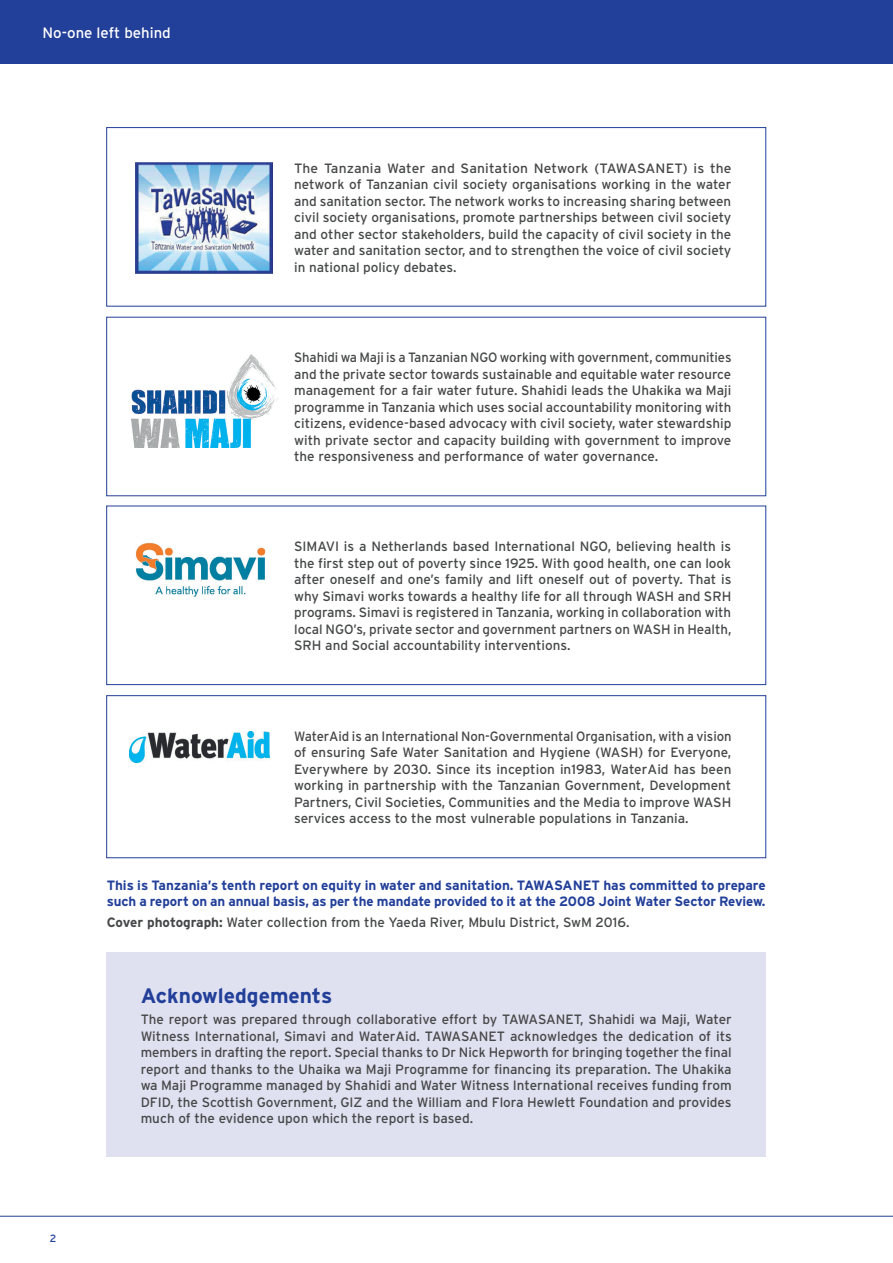
<style>
.page{position:relative;width:893px;height:1263px;background:#fff}
.page>*{position:absolute;margin:0;border:0;box-sizing:border-box;transform-origin:0 0}
.t1{font:700 21px "Interstate";color:#223f99}
.t2{font:15px "Interstate";color:#fff}
.t3{font:13.5px/16.5px "Interstate";color:#464748;text-align:justify}
.t4{font:700 13.5px/16.5px "Interstate";letter-spacing:-.005em;color:#223f99}
.t5{font:10.5px "Interstate";color:#223f99}
.s1{font-weight:700}
</style>
<div class="page">
<div style="left:0;top:0;width:893px;height:64px;background:#223f99"></div>
<hr style="left:0;top:1216px;width:893px;height:1px;background:#223f99">
<img style="left:135px;top:162px;width:137px;height:111px">
<img style="left:132px;top:354px;width:146px;height:93px">
<img style="left:136px;top:543px;width:129px;height:54px">
<img style="left:129px;top:731px;width:141px;height:32px">
<div style="left:106px;top:127px;width:660px;height:180px;border:1px solid #223f99"></div>
<div style="left:106px;top:506px;width:660px;height:179px;border:1px solid #223f99"></div>
<div style="left:106px;top:695px;width:660px;height:163px;border:1px solid #223f99"></div>
<div style="left:107px;top:952px;width:659px;height:205px;background:#e0e1f0"></div>
<p class="t2" style="left:43px;top:24px;width:130px">No-one left behind</p>
<p class="t3" style="left:294px;top:160px;width:439px">The Tanzania Water and Sanitation Network (TAWASANET) is the network of Tanzanian civil society organisations working in the water and sanitation sector. The network works to increasing sharing between civil society organisations, promote partnerships between civil society and other sector stakeholders, build the capacity of civil society in the water and sanitation sector, and to strengthen the voice of civil society in national policy debates.</p>
<p class="t3" style="left:294px;top:349px;width:439px">Shahidi wa Maji is a Tanzanian NGO working with government, communities and the private sector towards sustainable and equitable water resource management for a fair water future. Shahidi leads the Uhakika wa Maji programme in Tanzania which uses social accountability monitoring with citizens, evidence-based advocacy with civil society, water stewardship with private sector and capacity building with government to improve the responsiveness and performance of water governance.</p>
<p class="t3" style="left:294px;top:538px;width:439px">SIMAVI is a Netherlands based International NGO, believing health is the first step out of poverty since 1925. With good health, one can look after oneself and one’s family and lift oneself out of poverty. That is why Simavi works towards a healthy life for all through WASH and SRH programs. Simavi is registered in Tanzania, working in collaboration with local NGO’s, private sector and government partners on WASH in Health, SRH and Social accountability interventions.</p>
<p class="t3" style="left:294px;top:728px;width:439px">WaterAid is an International Non-Governmental Organisation, with a vision of ensuring Safe Water Sanitation and Hygiene (WASH) for Everyone, Everywhere by 2030. Since its inception in1983, WaterAid has been working in partnership with the Tanzanian Government, Development Partners, Civil Societies, Communities and the Media to improve WASH services access to the most vulnerable populations in Tanzania.</p>
<p class="t4" style="left:107px;top:877px;width:661px">This is Tanzania’s tenth report on equity in water and sanitation. TAWASANET has committed to prepare such a report on an annual basis, as per the mandate provided to it at the 2008 Joint Water Sector Review.</p>
<p class="t3" style="left:107px;top:914px;width:524px"><span class="s1">Cover photograph:</span> Water collection from the Yaeda River, Mbulu District, SwM 2016.</p>
<p class="t5" style="left:50px;top:1232px;width:8px">2</p>
<h1 class="t1" style="left:141px;top:984px;width:193px">Acknowledgements</h1>
<p class="t3" style="left:141px;top:1011px;width:593px">The report was prepared through collaborative effort by TAWASANET, Shahidi wa Maji, Water Witness International, Simavi and WaterAid. TAWASANET acknowledges the dedication of its members in drafting the report. Special thanks to Dr Nick Hepworth for bringing together the final report and thanks to the Uhaika wa Maji Programme for financing its preparation. The Uhakika wa Maji Programme managed by Shahidi and Water Witness International receives funding from DFID, the Scottish Government, GIZ and the William and Flora Hewlett Foundation and provides much of the evidence upon which the report is based.</p>
</div>
